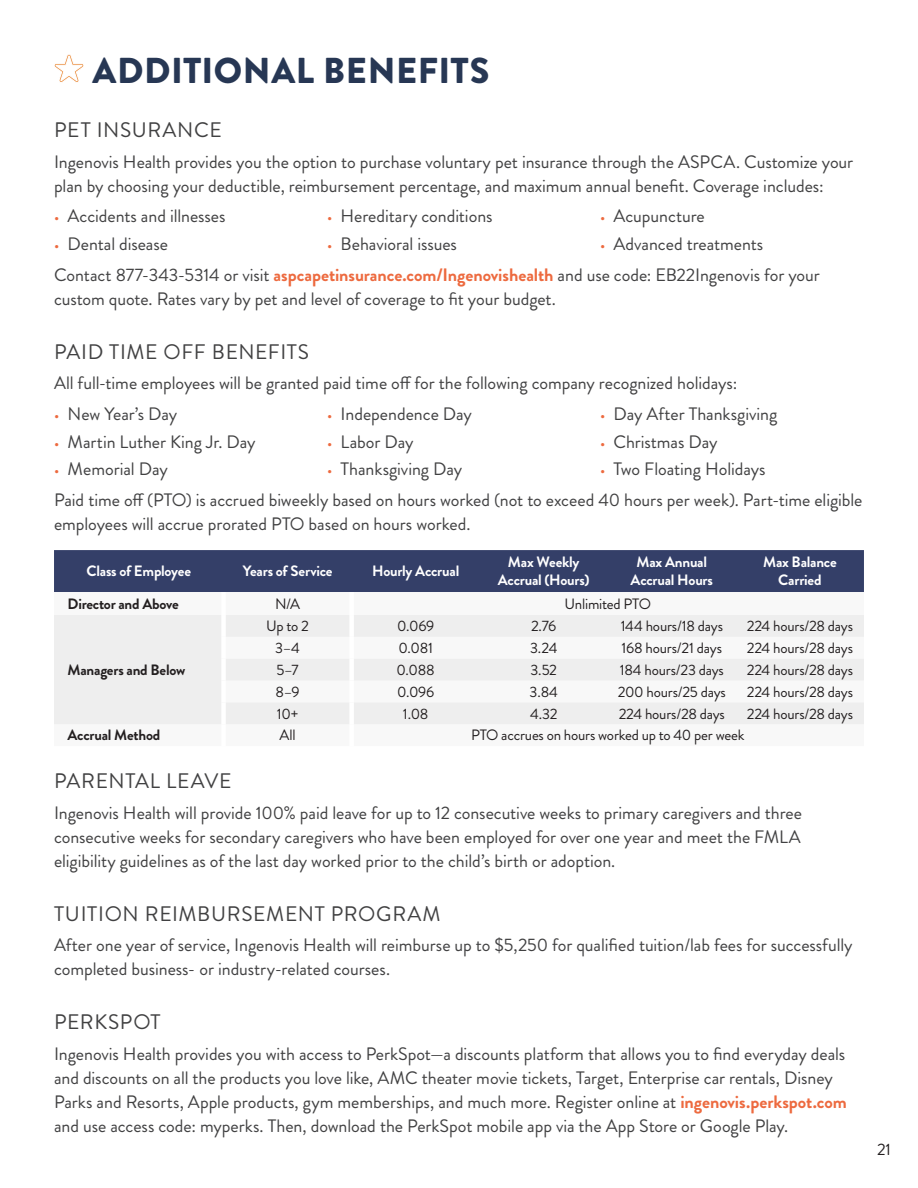
<style>
.page{position:relative;width:918px;height:1188px;background:#fff}
.page>*{position:absolute;margin:0;border:0;box-sizing:border-box;transform-origin:0 0}
.t1{font:900 36px "Brandon Grotesque";letter-spacing:.015em;color:#273754}
.Subhead{font:21px "Brandon Grotesque";letter-spacing:.03em;color:#414142}
.Body_Copy{font:18px/24px "Brandon Grotesque";letter-spacing:-.005em;color:#414142}
.t2{font:16.5px "Brandon Grotesque";color:#231f20}
.Table_Data{font:15px "Brandon Grotesque";letter-spacing:-.015em;color:#231f20}
.Table_Data_Header{font:700 15px/18px "Brandon Grotesque";letter-spacing:-.015em;color:#fff;text-align:center}
.Table_Left-Hand_Column{font:700 15px "Brandon Grotesque";letter-spacing:-.015em;color:#231f20}
.s1{font-size:15px;color:#ed6a3f}
.s2{font-weight:700;color:#ed6a3f}
</style>
<div class="page">
<svg style="left:54px;top:54px;width:30px;height:28px"></svg>
<div style="left:54px;top:550px;width:810px;height:42px;background:#343f68"></div>
<svg style="left:54px;top:615px;width:810px;height:109px;fill:#eee"></svg>
<div style="left:221px;top:637px;width:5px;height:22px;background:#fff"></div>
<div style="left:221px;top:681px;width:5px;height:21px;background:#fff"></div>
<div style="left:221px;top:615px;width:5px;height:22px;background:#fff"></div>
<div style="left:221px;top:659px;width:5px;height:22px;background:#fff"></div>
<div style="left:221px;top:702px;width:5px;height:22px;background:#fff"></div>
<div style="left:349px;top:615px;width:5px;height:22px;background:#fff"></div>
<div style="left:349px;top:637px;width:5px;height:22px;background:#fff"></div>
<div style="left:349px;top:659px;width:5px;height:22px;background:#fff"></div>
<div style="left:349px;top:681px;width:5px;height:21px;background:#fff"></div>
<div style="left:349px;top:702px;width:5px;height:22px;background:#fff"></div>
<p class="t1" style="left:93px;top:45px;width:398px">ADDITIONAL BENEFITS</p>
<p class="Subhead" style="left:54px;top:115px;width:169px">PET INSURANCE</p>
<p class="Body_Copy" style="left:54px;top:150px;width:801px">Ingenovis Health provides you the option to purchase voluntary pet insurance through the ASPCA. Customize your plan by choosing your deductible, reimbursement percentage, and maximum annual benefit. Coverage includes:</p>
<p class="Body_Copy" style="left:54px;top:204px;width:173px"><span class="s1">•</span> Accidents and illnesses</p>
<p class="Body_Copy" style="left:54px;top:232px;width:115px"><span class="s1">•</span> Dental disease</p>
<p class="Body_Copy" style="left:600px;top:204px;width:106px"><span class="s1">•</span> Acupuncture</p>
<p class="Body_Copy" style="left:600px;top:232px;width:165px"><span class="s1">•</span> Advanced treatments</p>
<p class="Body_Copy" style="left:54px;top:263px;width:767px">Contact 877-343-5314 or visit <span class="s2">aspcapetinsurance.com/Ingenovishealth</span> and use code: EB22Ingenovis for your custom quote. Rates vary by pet and level of coverage to fit your budget.</p>
<p class="Subhead" style="left:54px;top:337px;width:256px">PAID TIME OFF BENEFITS</p>
<p class="Body_Copy" style="left:54px;top:371px;width:685px">All full-time employees will be granted paid time off for the following company recognized holidays:</p>
<p class="Body_Copy" style="left:54px;top:402px;width:125px"><span class="s1">•</span> New Year’s Day</p>
<p class="Body_Copy" style="left:54px;top:430px;width:203px"><span class="s1">•</span> Martin Luther King Jr. Day</p>
<p class="Body_Copy" style="left:54px;top:457px;width:115px"><span class="s1">•</span> Memorial Day</p>
<p class="Body_Copy" style="left:327px;top:204px;width:167px"><span class="s1">•</span> Hereditary conditions</p>
<p class="Body_Copy" style="left:327px;top:232px;width:132px"><span class="s1">•</span> Behavioral issues</p>
<p class="Body_Copy" style="left:600px;top:402px;width:179px"><span class="s1">•</span> Day After Thanksgiving</p>
<p class="Body_Copy" style="left:600px;top:430px;width:119px"><span class="s1">•</span> Christmas Day</p>
<p class="Body_Copy" style="left:600px;top:457px;width:167px"><span class="s1">•</span> Two Floating Holidays</p>
<p class="Body_Copy" style="left:54px;top:488px;width:810px">Paid time off (PTO) is accrued biweekly based on hours worked (not to exceed 40 hours per week). Part-time eligible employees will accrue prorated PTO based on hours worked.</p>
<p class="Body_Copy" style="left:327px;top:402px;width:146px"><span class="s1">•</span> Independence Day</p>
<p class="Body_Copy" style="left:327px;top:430px;width:88px"><span class="s1">•</span> Labor Day</p>
<p class="Body_Copy" style="left:327px;top:457px;width:137px"><span class="s1">•</span> Thanksgiving Day</p>
<p class="Table_Data_Header" style="left:87px;top:562px;width:106px">Class of Employee</p>
<p class="Table_Data_Header" style="left:243px;top:562px;width:91px">Years of Service</p>
<p class="Table_Data_Header" style="left:372px;top:562px;width:89px">Hourly Accrual</p>
<p class="Table_Data_Header" style="left:498px;top:553px;width:93px">Max Weekly<br>Accrual (Hours)</p>
<p class="Table_Data_Header" style="left:631px;top:553px;width:84px">Max Annual<br>Accrual Hours</p>
<p class="Table_Data_Header" style="left:763px;top:553px;width:75px">Max Balance<br>Carried</p>
<p class="Table_Left-Hand_Column" style="left:68px;top:593px;width:113px">Director and Above</p>
<p class="Table_Data" style="left:275px;top:593px;width:27px">N/A</p>
<p class="Table_Data" style="left:565px;top:593px;width:88px">Unlimited PTO</p>
<p class="Table_Left-Hand_Column" style="left:68px;top:659px;width:119px">Managers and Below</p>
<p class="Table_Data" style="left:266px;top:616px;width:44px">Up to 2</p>
<p class="Table_Data" style="left:397px;top:616px;width:39px">0.069</p>
<p class="Table_Data" style="left:531px;top:616px;width:27px">2.76</p>
<p class="Table_Data" style="left:621px;top:616px;width:104px">144 hours/18 days</p>
<p class="Table_Data" style="left:747px;top:616px;width:108px">224 hours/28 days</p>
<p class="Table_Data" style="left:275px;top:638px;width:26px">3–4</p>
<p class="Table_Data" style="left:398px;top:638px;width:36px">0.081</p>
<p class="Table_Data" style="left:530px;top:638px;width:29px">3.24</p>
<p class="Table_Data" style="left:622px;top:638px;width:102px">168 hours/21 days</p>
<p class="Table_Data" style="left:747px;top:638px;width:108px">224 hours/28 days</p>
<p class="Table_Data" style="left:277px;top:659px;width:24px">5–7</p>
<p class="Table_Data" style="left:397px;top:659px;width:40px">0.088</p>
<p class="Table_Data" style="left:530px;top:659px;width:28px">3.52</p>
<p class="Table_Data" style="left:620px;top:659px;width:106px">184 hours/23 days</p>
<p class="Table_Data" style="left:747px;top:659px;width:108px">224 hours/28 days</p>
<p class="Table_Data" style="left:276px;top:681px;width:25px">8–9</p>
<p class="Table_Data" style="left:397px;top:681px;width:39px">0.096</p>
<p class="Table_Data" style="left:529px;top:681px;width:30px">3.84</p>
<p class="Table_Data" style="left:618px;top:681px;width:110px">200 hours/25 days</p>
<p class="Table_Data" style="left:747px;top:681px;width:108px">224 hours/28 days</p>
<p class="Table_Data" style="left:277px;top:703px;width:23px">10+</p>
<p class="Table_Data" style="left:403px;top:703px;width:27px">1.08</p>
<p class="Table_Data" style="left:530px;top:703px;width:29px">4.32</p>
<p class="Table_Data" style="left:619px;top:703px;width:108px">224 hours/28 days</p>
<p class="Table_Data" style="left:747px;top:703px;width:108px">224 hours/28 days</p>
<p class="Table_Left-Hand_Column" style="left:68px;top:725px;width:94px">Accrual Method</p>
<p class="Table_Data" style="left:280px;top:725px;width:18px">All</p>
<p class="Table_Data" style="left:471px;top:725px;width:275px">PTO accrues on hours worked up to 40 per week</p>
<p class="Subhead" style="left:54px;top:766px;width:179px">PARENTAL LEAVE</p>
<p class="Body_Copy" style="left:54px;top:801px;width:750px;text-align:justify">Ingenovis Health will provide 100% paid leave for up to 12 consecutive weeks to primary caregivers and three consecutive weeks for secondary caregivers who have been employed for over one year and meet the FMLA eligibility guidelines as of the last day worked prior to the child’s birth or adoption.</p>
<p class="Subhead" style="left:54px;top:899px;width:388px">TUITION REIMBURSEMENT PROGRAM</p>
<p class="Body_Copy" style="left:54px;top:933px;width:800px">After one year of service, Ingenovis Health will reimburse up to $5,250 for qualified tuition/lab fees for successfully completed business- or industry-related courses.</p>
<p class="Subhead" style="left:54px;top:1008px;width:108px">PERKSPOT</p>
<p class="Body_Copy" style="left:54px;top:1042px;width:794px">Ingenovis Health provides you with access to PerkSpot—a discounts platform that allows you to find everyday deals and discounts on all the products you love like, AMC theater movie tickets, Target, Enterprise car rentals, Disney Parks and Resorts, Apple products, gym memberships, and much more. Register online at <span class="s2">ingenovis.perkspot.com </span>and use access code: myperks. Then, download the PerkSpot mobile app via the App Store or Google Play.</p>
<p class="t2" style="left:877px;top:1138px;width:15px">21</p>
</div>
